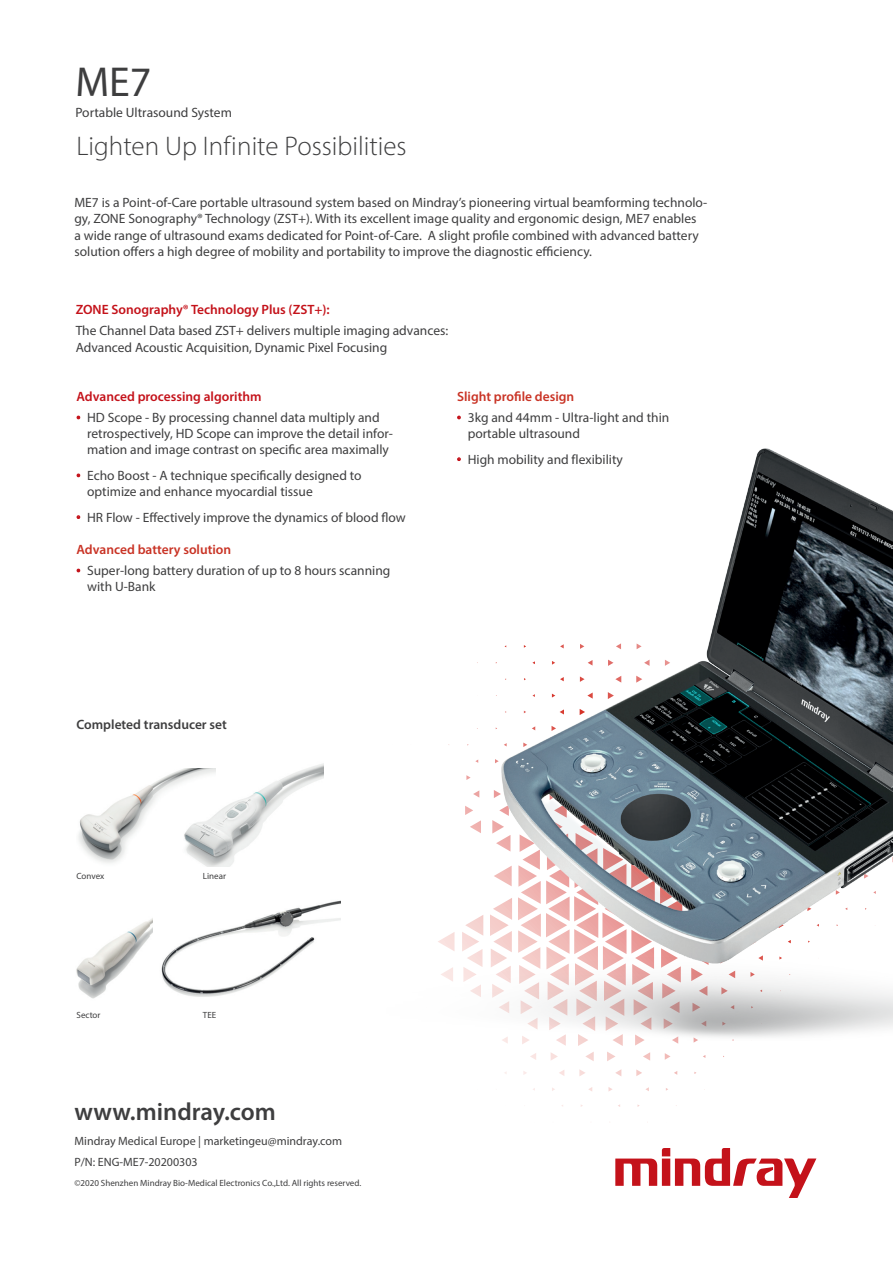
<style>
.page{position:relative;width:893px;height:1263px;background:#fff}
.page>*{position:absolute;margin:0;border:0;box-sizing:border-box;transform-origin:0 0}
.t1{font:42px "Myriad Pro";color:#3e3e3f}
.t2{font:300 27px "Myriad Pro";color:#3e3e3f}
.t3{font:600 24.75px "Myriad Pro";color:#3e3e3f}
.t4{font:13.5px/16.2px "Myriad Pro";color:#3e3e3f}
.t5{font:600 13.5px "Myriad Pro";color:#c4121a}
.t6{font:600 13.5px "Myriad Pro";color:#3e3e3f}
.t7{font:12px/20.2px "Myriad Pro";color:#3e3e3f}
.t8{font:9px "Myriad Pro";color:#3e3e3f}
.s1{font-weight:600;color:#c4121a}
.s2{font-weight:700;color:#c4121a}
.s3{font-weight:600;color:#c93325}
</style>
<div class="page">
<svg style="left:615px;top:1148px;width:201px;height:50px"></svg>
<svg style="left:77px;top:473px;width:3px;height:4px"></svg>
<svg style="left:77px;top:515px;width:3px;height:4px"></svg>
<img style="left:323px;top:415px;width:570px;height:673px">
<img style="left:76px;top:918px;width:77px;height:81px">
<img style="left:161px;top:890px;width:179px;height:120px">
<img style="left:78px;top:778px;width:138px;height:89px">
<img style="left:162px;top:764px;width:161px;height:102px">
<h1 class="t1" style="left:75px;top:56px;width:77px">ME7</h1>
<p class="t4" style="left:75px;top:104px;width:158px">Portable Ultrasound System</p>
<h2 class="t2" style="left:77px;top:129px;width:332px">Lighten Up Infinite Possibilities</h2>
<p class="t4" style="left:74px;top:194px;width:634px">ME7 is a Point-of-Care portable ultrasound system based on Mindray’s pioneering virtual beamforming technolo&shy;gy, ZONE Sonography® Technology (ZST+). With its excellent image quality and ergonomic design, ME7 enables<br>a wide range of ultrasound exams dedicated for Point-of-Care. A slight profile combined with advanced battery solution offers a high degree of mobility and portability to improve the diagnostic efficiency.</p>
<p class="t5" style="left:76px;top:301px;width:256px">ZONE Sonography® Technology Plus (ZST+):</p>
<p class="t4" style="left:76px;top:322px;width:374px">The Channel Data based ZST+ delivers multiple imaging advances:<br>Advanced Acoustic Acquisition, Dynamic Pixel Focusing</p>
<p class="t4" style="left:77px;top:386px;width:305px;line-height:21px"><span class="s1">Advanced processing algorithm<br></span><span class="s2">·</span> HD Scope - By processing channel data multiply and</p>
<p class="t4" style="left:87px;top:425px;width:307px">retrospectively, HD Scope can improve the detail infor&shy;mation and image contrast on specific area maximally</p>
<p class="t4" style="left:87px;top:467px;width:276px;text-indent:-10px"><span class="s2">·</span> Echo Boost - A technique specifically designed to optimize and enhance myocardial tissue</p>
<p class="t4" style="left:77px;top:509px;width:331px"><span class="s2">·</span> HR Flow - Effectively improve the dynamics of blood flow</p>
<p class="t4" style="left:77px;top:539px;width:315px;line-height:21px"><span class="s3">Advanced battery solution<br></span><span class="s2">·</span> Super-long battery duration of up to 8 hours scanning</p>
<p class="t4" style="left:87px;top:578px;width:70px">with U-Bank</p>
<p class="t4" style="left:457px;top:386px;width:214px;line-height:21px"><span class="s3">Slight profile design<br></span><span class="s2">·</span> 3kg and 44mm - Ultra-light and thin</p>
<p class="t4" style="left:457px;top:421px;width:167px;line-height:25.5px;text-indent:10px">portable ultrasound<br><span class="s2">·</span> High mobility and flexibility</p>
<p class="t6" style="left:77px;top:716px;width:152px">Completed transducer set</p>
<p class="t8" style="left:77px;top:870px;width:29px">Convex</p>
<p class="t8" style="left:203px;top:870px;width:25px">Linear</p>
<p class="t8" style="left:77px;top:1009px;width:25px">Sector</p>
<p class="t8" style="left:203px;top:1009px;width:15px">TEE</p>
<h3 class="t3" style="left:74px;top:1095px;width:203px">www.mindray.com</h3>
<p class="t7" style="left:74px;top:1131px;width:269px">Mindray Medical Europe | marketingeu@mindray.com<br>P/N: ENG-ME7-20200303</p>
<p class="t8" style="left:74px;top:1177px;width:288px">©2020 Shenzhen Mindray Bio-Medical Electronics Co.,Ltd. All rights reserved.</p>
</div>
